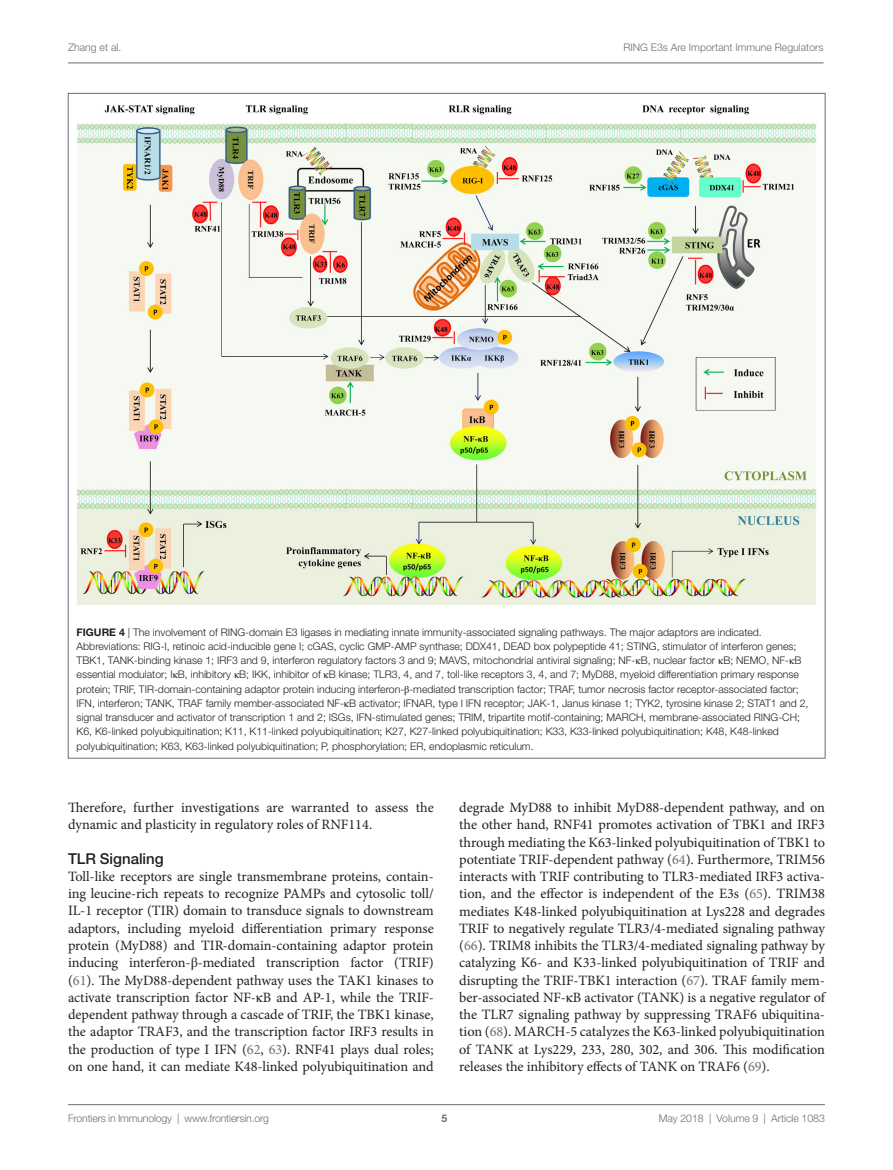
<style>
.page{position:relative;width:893px;height:1170px;background:#fff}
.page>*{position:absolute;margin:0;border:0;box-sizing:border-box;transform-origin:0 0}
.t1{font:500 15px "Helvetica Neue LT Std";color:#231f20}
.t2{font:14.25px/17.2px "Minion Pro";letter-spacing:-.005em;color:#231f20;text-align:justify}
.t3{font:300 10.5px/14.2px "Helvetica Neue LT Std";color:#231f20}
.t4{font:300 10.5px "Helvetica Neue LT Std";color:#6c6d70}
.t5{font:700 10.5px "Helvetica Neue LT Std";color:#231f20}
.t6{font:700 10.5px "Helvetica Neue LT Std";color:#6c6d70}
.s1{font-weight:700}
.s2{font-family:"STIX General";font-weight:400}
.s3{font-family:"STIX General"}
.s4{color:#6c6d70}
</style>
<div class="page">
<img style="left:77px;top:105px;width:740px;height:500px">
<hr style="left:68px;top:1104px;width:757px;height:1px;background:#6c6d70">
<hr style="left:68px;top:63px;width:755px;height:1px;background:#6c6d70">
<p class="t4" style="left:68px;top:41px;width:55px">Zhang et al.</p>
<p class="t4" style="left:623px;top:41px;width:202px">RING E3s Are Important Immune Regulators</p>
<p class="t3" style="left:77px;top:624px;width:733px;text-indent:33px"><span class="s1">E 4</span> | The involvement of RING-domain E3 ligases in mediating innate immunity-associated signaling pathways. The major adaptors are indicated.<br>Abbreviations: RIG-I, retinoic acid-inducible gene I; cGAS, cyclic GMP-AMP synthase; DDX41, DEAD box polypeptide 41; STING, stimulator of interferon genes; TBK1, TANK-binding kinase 1; IRF3 and 9, interferon regulatory factors 3 and 9; MAVS, mitochondrial antiviral signaling; NF-<span class="s2">κ</span>B, nuclear factor <span class="s2">κ</span>B; NEMO, NF-<span class="s2">κ</span>B essential modulator; I<span class="s2">κ</span>B, inhibitory <span class="s2">κ</span>B; IKK, inhibitor of <span class="s2">κ</span>B kinase; TLR3, 4, and 7, toll-like receptors 3, 4, and 7; MyD88, myeloid differentiation primary response protein; TRIF, TIR-domain-containing adaptor protein inducing interferon-<span class="s2">β</span>-mediated transcription factor; TRAF, tumor necrosis factor receptor-associated factor; IFN, interferon; TANK, TRAF family member-associated NF-<span class="s2">κ</span>B activator; IFNAR, type I IFN receptor; JAK-1, Janus kinase 1; TYK2, tyrosine kinase 2; STAT1 and 2, signal transducer and activator of transcription 1 and 2; ISGs, IFN-stimulated genes; TRIM, tripartite motif-containing; MARCH, membrane-associated RING-CH; K6, K6-linked polyubiquitination; K11, K11-linked polyubiquitination; K27, K27-linked polyubiquitination; K33, K33-linked polyubiquitination; K48, K48-linked polyubiquitination; K63, K63-linked polyubiquitination; P, phosphorylation; ER, endoplasmic reticulum.</p>
<p class="t5" style="left:77px;top:625px;width:18px">FIGUR</p>
<p class="t2" style="left:68px;top:798px;width:367px">Therefore, further investigations are warranted to assess the dynamic and plasticity in regulatory roles of RNF114.</p>
<p class="t1" style="left:68px;top:849px;width:97px">TLR Signaling</p>
<p class="t2" style="left:68px;top:867px;width:367px">Toll-like receptors are single transmembrane proteins, contain&shy;ing leucine-rich repeats to recognize PAMPs and cytosolic toll/ IL-1 receptor (TIR) domain to transduce signals to downstream adaptors, including myeloid differentiation primary response protein (MyD88) and TIR-domain-containing adaptor protein inducing interferon-<span class="s3">β</span>-mediated transcription factor (TRIF) (<span class="s4">61</span>). The MyD88-dependent pathway uses the TAK1 kinases to activate transcription factor NF-<span class="s3">κ</span>B and AP-1, while the TRIF&shy;dependent pathway through a cascade of TRIF, the TBK1 kinase, the adaptor TRAF3, and the transcription factor IRF3 results in the production of type I IFN (<span class="s4">62</span>, <span class="s4">63</span>). RNF41 plays dual roles; on one hand, it can mediate K48-linked polyubiquitination and</p>
<p class="t2" style="left:459px;top:798px;width:367px">degrade MyD88 to inhibit MyD88-dependent pathway, and on the other hand, RNF41 promotes activation of TBK1 and IRF3 through mediating the K63-linked polyubiquitination of TBK1 to potentiate TRIF-dependent pathway (<span class="s4">64</span>). Furthermore, TRIM56 interacts with TRIF contributing to TLR3-mediated IRF3 activa&shy;tion, and the effector is independent of the E3s (<span class="s4">65</span>). TRIM38 mediates K48-linked polyubiquitination at Lys228 and degrades TRIF to negatively regulate TLR3/4-mediated signaling pathway (<span class="s4">66</span>). TRIM8 inhibits the TLR3/4-mediated signaling pathway by catalyzing K6- and K33-linked polyubiquitination of TRIF and disrupting the TRIF-TBK1 interaction (<span class="s4">67</span>). TRAF family mem&shy;ber-associated NF-<span class="s3">κ</span>B activator (TANK) is a negative regulator of the TLR7 signaling pathway by suppressing TRAF6 ubiquitina&shy;tion (<span class="s4">68</span>). MARCH-5 catalyzes the K63-linked polyubiquitination of TANK at Lys229, 233, 280, 302, and 306. This modification releases the inhibitory effects of TANK on TRAF6 (<span class="s4">69</span>).</p>
<p class="t4" style="left:68px;top:1111px;width:203px">Frontiers in Immunology | www.frontiersin.org</p>
<p class="t4" style="left:659px;top:1111px;width:168px">May 2018 | Volume 9 | Article 1083</p>
<p class="t6" style="left:441px;top:1111px;width:7px">5</p>
</div>
